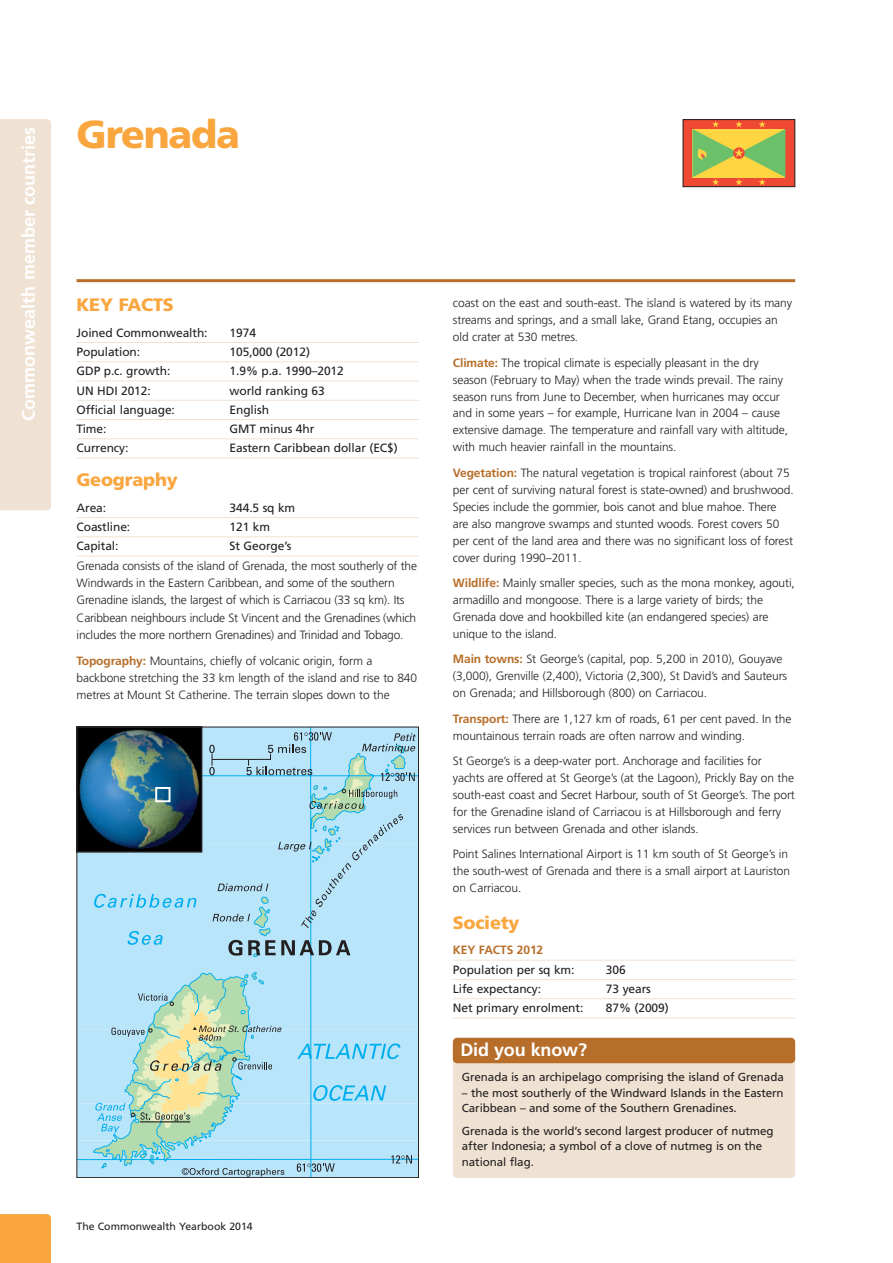
<style>
.page{position:relative;width:893px;height:1263px;background:#fff}
.page>*{position:absolute;margin:0;border:0;box-sizing:border-box;transform-origin:0 0}
.t1{font:900 39px "Frutiger";letter-spacing:-.03em;color:#faa63f}
.t2{font:700 18px "Frutiger";color:#fff}
.t3{font:900 18px "Frutiger";letter-spacing:-.01em;color:#faa63f}
.t4{font:300 12px/17px "Frutiger";letter-spacing:-.01em;color:#231f20}
.t5{font:12px "Frutiger";letter-spacing:-.01em;color:#231f20}
.t6{font:700 12px "Frutiger";letter-spacing:-.01em;color:#b76e2a}
.t7{font:11.7px/15.8px "Frutiger";letter-spacing:-.01em;color:#231f20}
.t8{font:10.5px "Frutiger";color:#231f20}
.s1{font-weight:700;color:#b76e2a}
</style>
<div class="page">
<div style="left:0;top:119px;width:51px;height:391px;background:#f0e2d3"></div>
<div style="left:0;top:1214px;width:51px;height:49px;background:#faa63f"></div>
<hr style="left:77px;top:342px;width:342px;height:1px;background:#f0e2d3">
<hr style="left:77px;top:361px;width:342px;height:1px;background:#f0e2d3">
<hr style="left:77px;top:381px;width:342px;height:1px;background:#f0e2d3">
<hr style="left:77px;top:400px;width:342px;height:1px;background:#f0e2d3">
<hr style="left:77px;top:419px;width:342px;height:1px;background:#f0e2d3">
<hr style="left:77px;top:438px;width:342px;height:1px;background:#f0e2d3">
<hr style="left:77px;top:458px;width:342px;height:1px;background:#f0e2d3">
<hr style="left:77px;top:517px;width:342px;height:1px;background:#f0e2d3">
<hr style="left:77px;top:536px;width:342px;height:1px;background:#f0e2d3">
<hr style="left:77px;top:556px;width:342px;height:1px;background:#f0e2d3">
<hr style="left:453px;top:960px;width:342px;height:1px;background:#f0e2d3">
<hr style="left:453px;top:979px;width:342px;height:1px;background:#f0e2d3">
<hr style="left:453px;top:998px;width:342px;height:1px;background:#f0e2d3">
<hr style="left:453px;top:1017px;width:342px;height:1px;background:#f0e2d3">
<svg style="left:77px;top:727px;width:342px;height:451px"></svg>
<div style="left:683px;top:120px;width:112px;height:67px;background:#ef4833"></div>
<svg style="left:692px;top:121px;width:93px;height:64px"></svg>
<div style="left:683px;top:119px;width:112px;height:68px;border:1px solid #231f20"></div>
<hr style="left:77px;top:279px;width:718px;height:3px;background:#b76e2a">
<div style="left:453px;top:1049px;width:342px;height:129px;background:#f0e2d3;border-radius:4px"></div>
<div style="left:453px;top:1038px;width:342px;height:25px;background:#b76e2a;border-radius:4px"></div>
<h2 class="t2" style="left:21px;top:421px;width:295px;rotate:-90deg">Commonwealth member countries</h2>
<h1 class="t1" style="left:77px;top:119px;width:165px">Grenada</h1>
<h2 class="t3" style="left:77px;top:298px;width:99px">KEY FACTS</h2>
<p class="t5" style="left:77px;top:328px;width:133px">Joined Commonwealth:</p>
<p class="t5" style="left:230px;top:328px;width:28px">1974</p>
<p class="t5" style="left:77px;top:347px;width:65px">Population:</p>
<p class="t5" style="left:230px;top:347px;width:82px">105,000 (2012)</p>
<p class="t5" style="left:77px;top:366px;width:95px">GDP p.c. growth:</p>
<p class="t5" style="left:230px;top:366px;width:116px">1.9% p.a. 1990–2012</p>
<p class="t5" style="left:77px;top:386px;width:76px">UN HDI 2012:</p>
<p class="t5" style="left:230px;top:386px;width:97px">world ranking 63</p>
<p class="t5" style="left:77px;top:405px;width:100px">Official language:</p>
<p class="t5" style="left:230px;top:405px;width:41px">English</p>
<p class="t5" style="left:77px;top:424px;width:31px">Time:</p>
<p class="t5" style="left:230px;top:424px;width:86px">GMT minus 4hr</p>
<p class="t5" style="left:77px;top:443px;width:53px">Currency:</p>
<p class="t5" style="left:230px;top:443px;width:170px">Eastern Caribbean dollar (EC$)</p>
<h2 class="t3" style="left:77px;top:473px;width:103px">Geography</h2>
<p class="t5" style="left:77px;top:503px;width:31px">Area:</p>
<p class="t5" style="left:230px;top:503px;width:67px">344.5 sq km</p>
<p class="t5" style="left:77px;top:522px;width:55px">Coastline:</p>
<p class="t5" style="left:230px;top:522px;width:42px">121 km</p>
<p class="t5" style="left:77px;top:541px;width:43px">Capital:</p>
<p class="t5" style="left:230px;top:541px;width:64px">St George’s</p>
<p class="t4" style="left:77px;top:558px;width:342px">Grenada consists of the island of Grenada, the most southerly of the Windwards in the Eastern Caribbean, and some of the southern Grenadine islands, the largest of which is Carriacou (33 sq km). Its Caribbean neighbours include St Vincent and the Grenadines (which includes the more northern Grenadines) and Trinidad and Tobago.</p>
<p class="t4" style="left:77px;top:653px;width:342px"><span class="s1">Topography:</span> Mountains, chiefly of volcanic origin, form a backbone stretching the 33 km length of the island and rise to 840 metres at Mount St Catherine. The terrain slopes down to the</p>
<p class="t8" style="left:77px;top:1222px;width:178px">The Commonwealth Yearbook 2014</p>
<p class="t4" style="left:453px;top:295px;width:341px">coast on the east and south-east. The island is watered by its many streams and springs, and a small lake, Grand Etang, occupies an old crater at 530 metres.</p>
<p class="t4" style="left:453px;top:355px;width:337px"><span class="s1">Climate:</span> The tropical climate is especially pleasant in the dry season (February to May) when the trade winds prevail. The rainy season runs from June to December, when hurricanes may occur and in some years – for example, Hurricane Ivan in 2004 – cause extensive damage. The temperature and rainfall vary with altitude, with much heavier rainfall in the mountains.</p>
<p class="t4" style="left:453px;top:465px;width:342px"><span class="s1">Vegetation:</span> The natural vegetation is tropical rainforest (about 75 per cent of surviving natural forest is state-owned) and brushwood.<br>Species include the gommier, bois canot and blue mahoe. There are also mangrove swamps and stunted woods. Forest covers 50 per cent of the land area and there was no significant loss of forest cover during 1990–2011.</p>
<p class="t4" style="left:453px;top:575px;width:344px"><span class="s1">Wildlife:</span> Mainly smaller species, such as the mona monkey, agouti, armadillo and mongoose. There is a large variety of birds; the Grenada dove and hookbilled kite (an endangered species) are unique to the island.</p>
<p class="t4" style="left:453px;top:652px;width:336px"><span class="s1">Main towns:</span> St George’s (capital, pop. 5,200 in 2010), Gouyave (3,000), Grenville (2,400), Victoria (2,300), St David’s and Sauteurs on Grenada; and Hillsborough (800) on Carriacou.</p>
<p class="t4" style="left:453px;top:711px;width:340px"><span class="s1">Transport:</span> There are 1,127 km of roads, 61 per cent paved. In the mountainous terrain roads are often narrow and winding.</p>
<p class="t4" style="left:453px;top:753px;width:344px">St George’s is a deep-water port. Anchorage and facilities for yachts are offered at St George’s (at the Lagoon), Prickly Bay on the south-east coast and Secret Harbour, south of St George’s. The port for the Grenadine island of Carriacou is at Hillsborough and ferry services run between Grenada and other islands.</p>
<p class="t4" style="left:453px;top:847px;width:339px">Point Salines International Airport is 11 km south of St George’s in the south-west of Grenada and there is a small airport at Lauriston on Carriacou.</p>
<h2 class="t3" style="left:453px;top:915px;width:68px">Society</h2>
<p class="t6" style="left:453px;top:945px;width:92px">KEY FACTS 2012</p>
<p class="t5" style="left:453px;top:965px;width:123px">Population per sq km:</p>
<p class="t5" style="left:606px;top:965px;width:21px">306</p>
<p class="t5" style="left:453px;top:984px;width:90px">Life expectancy:</p>
<p class="t5" style="left:606px;top:984px;width:46px">73 years</p>
<p class="t5" style="left:453px;top:1003px;width:132px">Net primary enrolment:</p>
<p class="t5" style="left:606px;top:1003px;width:64px">87% (2009)</p>
<h2 class="t2" style="left:460px;top:1042px;width:128px">Did you know?</h2>
<p class="t7" style="left:462px;top:1070px;width:323px">Grenada is an archipelago comprising the island of Grenada</p>
<p class="t7" style="left:462px;top:1086px;width:323px">– the most southerly of the Windward Islands in the Eastern<br>Caribbean – and some of the Southern Grenadines.</p>
<p class="t7" style="left:462px;top:1123px;width:313px">Grenada is the world’s second largest producer of nutmeg after Indonesia; a symbol of a clove of nutmeg is on the national flag.</p>
</div>
